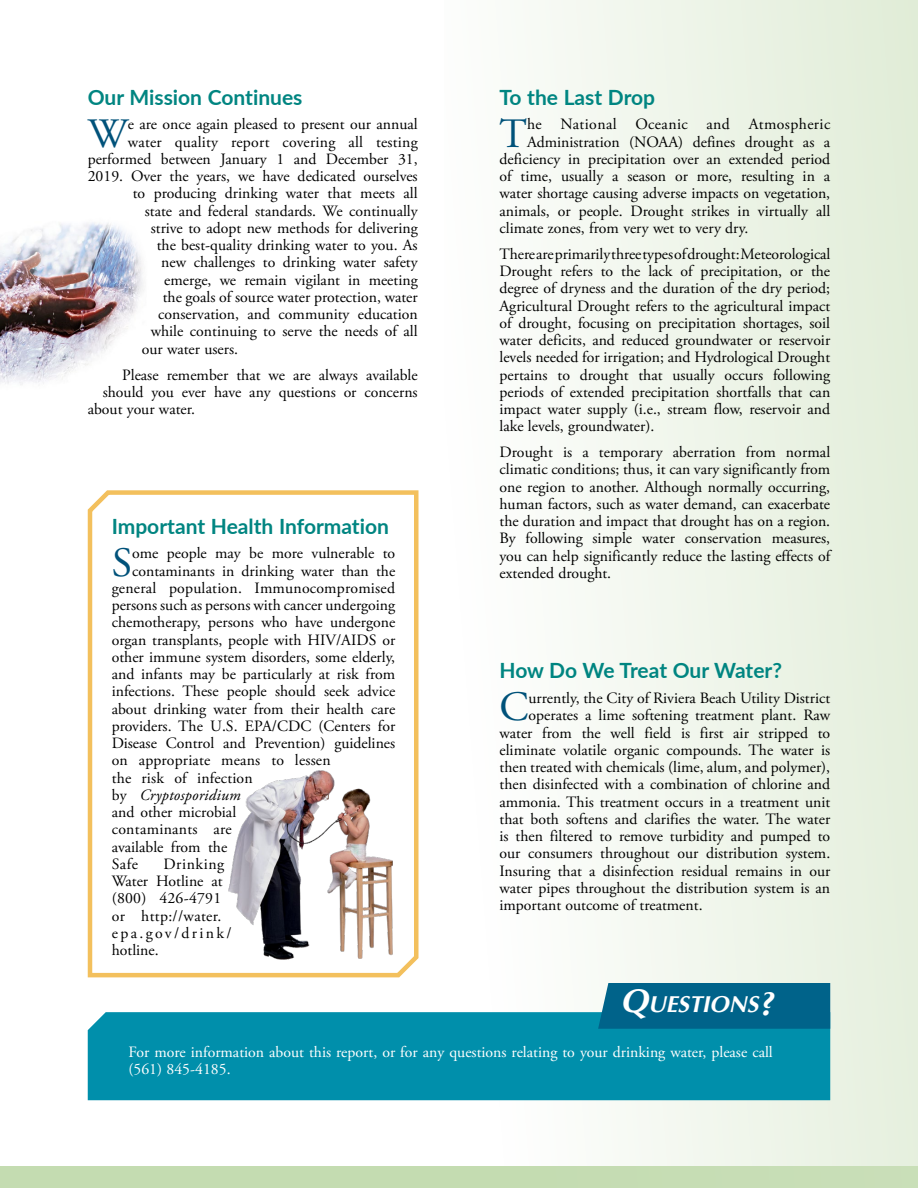
<style>
.page{position:relative;width:918px;height:1188px;background:#fff}
.page>*{position:absolute;margin:0;border:0;box-sizing:border-box;transform-origin:0 0}
.Initial_Cap{font:41.7px "Adobe Garamond Pro";color:#00527a}
.t1{font:italic 700 23.1px "Optima";color:#fff}
.Article_Headline-19{font:700 21px "Lato";color:#008581}
.Initial_Cap-2{font:15.75px/17.2px "Adobe Garamond Pro";color:#000}
.First_Paragraph{font:15.75px/17.2px "Adobe Garamond Pro";color:#000;text-align:justify}
.First_Paragraph-2{font:15.75px/17.2px "Adobe Garamond Pro";color:#fff}
.Initial_Cap-3{font:15.75px "Adobe Garamond Pro";letter-spacing:.025em;color:#000}
.Initial_Cap-4{font:italic 15.75px "Adobe Garamond Pro";letter-spacing:.015em;color:#000}
.Initial_Cap-5{font:15.75px "Adobe Garamond Pro";letter-spacing:.02em;color:#000}
.s1{font-style:normal}
.s2{font-size:33px}
</style>
<div class="page">
<div style="left:0;top:1166px;width:918px;height:22px;background:#c4dcb1"></div>
<div style="left:444px;top:0;width:474px;height:1188px;background:linear-gradient(to right,#fefefd,#e2edd9)"></div>
<svg style="left:87px;top:490px;width:332px;height:488px"></svg>
<img style="left:222px;top:761px;width:189px;height:201px">
<img style="left:0;top:222px;width:144px;height:163px">
<div style="left:88px;top:1012px;width:742px;height:88px;background:#008fab"></div>
<div style="left:598px;top:983px;width:232px;height:46px;background:#00638a"></div>
<p class="Article_Headline-19" style="left:88px;top:82px;width:216px">Our Mission Continues</p>
<p class="Initial_Cap" style="left:88px;top:108px;width:42px">W</p>
<p class="Initial_Cap-2" style="left:128px;top:116px;width:291px">e are once again pleased to present our annual</p>
<p class="Initial_Cap-2" style="left:128px;top:134px;width:291px">water quality report covering all testing</p>
<p class="Initial_Cap-2" style="left:88px;top:151px;width:331px">performed between January 1 and December 31,</p>
<p class="Initial_Cap-2" style="left:88px;top:168px;width:331px">2019. Over the years, we have dedicated ourselves</p>
<p class="Initial_Cap-2" style="left:133px;top:185px;width:287px">to producing drinking water that meets all</p>
<p class="Initial_Cap-2" style="left:145px;top:203px;width:274px">state and federal standards. We continually</p>
<p class="Initial_Cap-2" style="left:151px;top:220px;width:268px">strive to adopt new methods for delivering</p>
<p class="Initial_Cap-2" style="left:157px;top:237px;width:263px">the best-quality drinking water to you. As</p>
<p class="Initial_Cap-2" style="left:161px;top:254px;width:258px">new challenges to drinking water safety</p>
<p class="Initial_Cap-2" style="left:164px;top:272px;width:255px">emerge, we remain vigilant in meeting</p>
<p class="Initial_Cap-2" style="left:163px;top:289px;width:257px">the goals of source water protection, water</p>
<p class="Initial_Cap-2" style="left:158px;top:306px;width:261px">conservation, and community education</p>
<p class="Initial_Cap-2" style="left:151px;top:323px;width:268px">while continuing to serve the needs of all</p>
<p class="Initial_Cap-2" style="left:142px;top:341px;width:98px">our water users.</p>
<p class="First_Paragraph" style="left:122px;top:366px;width:297px">Please remember that we are always available</p>
<p class="First_Paragraph" style="left:103px;top:384px;width:317px">should you ever have any questions or concerns</p>
<p class="First_Paragraph" style="left:88px;top:401px;width:109px">about your water.</p>
<p class="Article_Headline-19" style="left:112px;top:511px;width:279px">Important Health Information</p>
<p class="Initial_Cap" style="left:112px;top:537px;width:22px">S</p>
<p class="Initial_Cap-2" style="left:132px;top:545px;width:265px">ome people may be more vulnerable to</p>
<p class="Initial_Cap-2" style="left:132px;top:563px;width:265px">contaminants in drinking water than the</p>
<p class="Initial_Cap-2" style="left:112px;top:580px;width:285px">general population. Immunocompromised</p>
<p class="Initial_Cap-2" style="left:112px;top:597px;width:285px">persons such as persons with cancer undergoing</p>
<p class="Initial_Cap-2" style="left:112px;top:614px;width:285px">chemotherapy, persons who have undergone</p>
<p class="Initial_Cap-2" style="left:112px;top:632px;width:285px">organ transplants, people with HIV/AIDS or</p>
<p class="Initial_Cap-2" style="left:112px;top:649px;width:285px">other immune system disorders, some elderly,</p>
<p class="Initial_Cap-2" style="left:112px;top:666px;width:285px">and infants may be particularly at risk from</p>
<p class="Initial_Cap-2" style="left:112px;top:683px;width:285px">infections. These people should seek advice</p>
<p class="Initial_Cap-2" style="left:112px;top:701px;width:285px">about drinking water from their health care</p>
<p class="Initial_Cap-2" style="left:112px;top:718px;width:285px">providers. The U.S. EPA/CDC (Centers for</p>
<p class="Initial_Cap-2" style="left:112px;top:735px;width:285px">Disease Control and Prevention) guidelines</p>
<p class="Initial_Cap-2" style="left:112px;top:752px;width:220px">on appropriate means to lessen</p>
<p class="Initial_Cap-2" style="left:112px;top:770px;width:142px">the risk of infection</p>
<p class="Initial_Cap-4" style="left:112px;top:785px;width:130px"><span class="s1">by</span> Cryptosporidium</p>
<p class="Initial_Cap-2" style="left:112px;top:804px;width:126px">and other microbial</p>
<p class="Initial_Cap-5" style="left:112px;top:820px;width:121px">contaminants are</p>
<p class="Initial_Cap-2" style="left:112px;top:839px;width:117px">available from the</p>
<p class="Initial_Cap-2" style="left:112px;top:856px;width:28px">Safe</p>
<p class="Initial_Cap-2" style="left:112px;top:856px;width:121px;text-indent:52px">Drinking<br>Water Hotline at (800) 426-4791 or http://water. epa.gov/drink/ hotline.</p>
<p class="Article_Headline-19" style="left:500px;top:82px;width:157px">To the Last Drop</p>
<p class="Initial_Cap" style="left:500px;top:108px;width:29px">T</p>
<p class="Initial_Cap-3" style="left:527px;top:115px;width:305px">he National Oceanic and Atmospheric</p>
<p class="Initial_Cap-2" style="left:527px;top:134px;width:305px">Administration (NOAA) defines drought as a</p>
<p class="Initial_Cap-2" style="left:500px;top:151px;width:332px">deficiency in precipitation over an extended period</p>
<p class="Initial_Cap-2" style="left:500px;top:168px;width:332px">of time, usually a season or more, resulting in a</p>
<p class="Initial_Cap-2" style="left:500px;top:185px;width:332px">water shortage causing adverse impacts on vegetation,</p>
<p class="Initial_Cap-2" style="left:500px;top:203px;width:332px">animals, or people. Drought strikes in virtually all</p>
<p class="Initial_Cap-2" style="left:500px;top:220px;width:250px">climate zones, from very wet to very dry.</p>
<p class="First_Paragraph" style="left:500px;top:246px;width:333px">There are primarily three types of drought: Meteorological Drought refers to the lack of precipitation, or the degree of dryness and the duration of the dry period; Agricultural Drought refers to the agricultural impact of drought, focusing on precipitation shortages, soil water deficits, and reduced groundwater or reservoir levels needed for irrigation; and Hydrological Drought pertains to drought that usually occurs following periods of extended precipitation shortfalls that can impact water supply (i.e., stream flow, reservoir and lake levels, groundwater).</p>
<p class="First_Paragraph" style="left:500px;top:444px;width:332px">Drought is a temporary aberration from normal climatic conditions; thus, it can vary significantly from one region to another. Although normally occurring, human factors, such as water demand, can exacerbate the duration and impact that drought has on a region.<br>By following simple water conservation measures, you can help significantly reduce the lasting effects of extended drought.</p>
<p class="Article_Headline-19" style="left:500px;top:655px;width:284px">How Do We Treat Our Water?</p>
<p class="Initial_Cap" style="left:500px;top:682px;width:31px">C</p>
<p class="Initial_Cap-2" style="left:529px;top:690px;width:303px">urrently, the City of Riviera Beach Utility District</p>
<p class="Initial_Cap-2" style="left:529px;top:707px;width:303px">operates a lime softening treatment plant. Raw</p>
<p class="Initial_Cap-2" style="left:500px;top:724px;width:332px">water from the well field is first air stripped to</p>
<p class="Initial_Cap-2" style="left:500px;top:742px;width:332px">eliminate volatile organic compounds. The water is</p>
<p class="Initial_Cap-2" style="left:500px;top:759px;width:332px">then treated with chemicals (lime, alum, and polymer),</p>
<p class="Initial_Cap-2" style="left:500px;top:776px;width:332px">then disinfected with a combination of chlorine and</p>
<p class="Initial_Cap-2" style="left:500px;top:793px;width:332px">ammonia. This treatment occurs in a treatment unit</p>
<p class="Initial_Cap-2" style="left:500px;top:811px;width:332px">that both softens and clarifies the water. The water</p>
<p class="Initial_Cap-2" style="left:500px;top:828px;width:332px">is then filtered to remove turbidity and pumped to</p>
<p class="Initial_Cap-2" style="left:500px;top:845px;width:332px">our consumers throughout our distribution system.</p>
<p class="Initial_Cap-2" style="left:500px;top:862px;width:332px">Insuring that a disinfection residual remains in our</p>
<p class="Initial_Cap-2" style="left:500px;top:880px;width:332px">water pipes throughout the distribution system is an</p>
<p class="Initial_Cap-2" style="left:500px;top:897px;width:205px">important outcome of treatment.</p>
<p class="t1" style="left:621px;top:991px;width:162px"><span class="s2">Q</span>UESTIONS<span class="s2">?</span></p>
<p class="First_Paragraph-2" style="left:129px;top:1044px;width:646px">For more information about this report, or for any questions relating to your drinking water, please call (561) 845-4185.</p>
</div>
